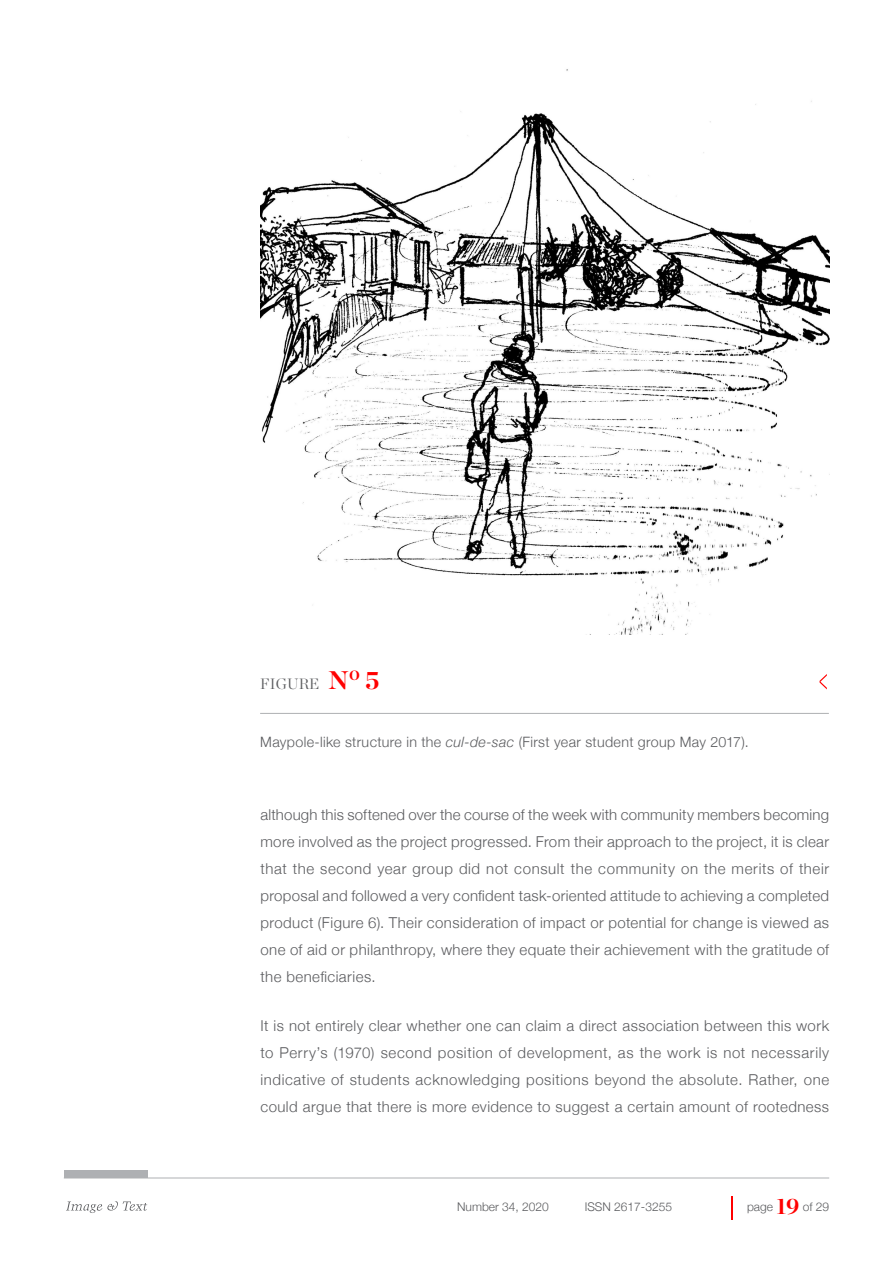
<style>
.page{position:relative;width:893px;height:1263px;background:#fff}
.page>*{position:absolute;margin:0;border:0;box-sizing:border-box;transform-origin:0 0}
.Body{font:300 15px/27px "Helvetica Neue";letter-spacing:.03em;color:#5a5b5e;text-align:justify}
.Figure_caption_heade{font:300 15px "Chronicle Display";letter-spacing:.01em;color:#5a5b5e}
.FIGURE_CAPTION_NEW{font:300 14.25px "Helvetica Neue";letter-spacing:.025em;color:#5a5b5e}
.t1{font:300 12px "Helvetica Neue";color:#5a5b5e}
.s1{font-weight:700;font-size:25.5px;color:#f00}
.s2{font-style:italic}
.s3{font-family:"Chronicle Display";font-weight:700;font-size:22.5px;color:#f00}
</style>
<div class="page">
<svg style="left:731px;top:1196px;width:1px;height:24px"></svg>
<hr style="left:64px;top:1177px;width:765px;height:1px;background:#aeb0b3">
<svg style="left:66px;top:1201px;width:81px;height:12px"></svg>
<div style="left:64px;top:1170px;width:83px;height:7px;background:#aeb0b3"></div>
<img style="left:260px;top:69px;width:569px;height:565px">
<hr style="left:260px;top:713px;width:569px;height:1px;background:#aeb0b3">
<svg style="left:819px;top:674px;width:8px;height:15px"></svg>
<p class="Figure_caption_heade" style="left:260px;top:672px;width:120px">FIGURE <span class="s1">N</span><sup>o</sup> <span class="s1">5</span></p>
<p class="FIGURE_CAPTION_NEW" style="left:260px;top:730px;width:490px">Maypole-like structure in the <span class="s2">cul-de-sac</span> (First year student group May 2017).</p>
<p class="Body" style="left:260px;top:800px;width:570px">although this softened over the course of the week with community members becoming more involved as the project progressed. From their approach to the project, it is clear that the second year group did not consult the community on the merits of their proposal and followed a very confident task-oriented attitude to achieving a completed product (Figure 6). Their consideration of impact or potential for change is viewed as one of aid or philanthropy, where they equate their achievement with the gratitude of the beneficiaries.</p>
<p class="Body" style="left:260px;top:1011px;width:570px">It is not entirely clear whether one can claim a direct association between this work to Perry’s (1970) second position of development, as the work is not necessarily indicative of students acknowledging positions beyond the absolute. Rather, one could argue that there is more evidence to suggest a certain amount of rootedness</p>
<p class="t1" style="left:457px;top:1197px;width:93px">Number 34, 2020</p>
<p class="t1" style="left:585px;top:1197px;width:89px">ISSN 2617-3255</p>
<p class="t1" style="left:747px;top:1197px;width:84px">page <span class="s3">19</span> of 29</p>
</div>
